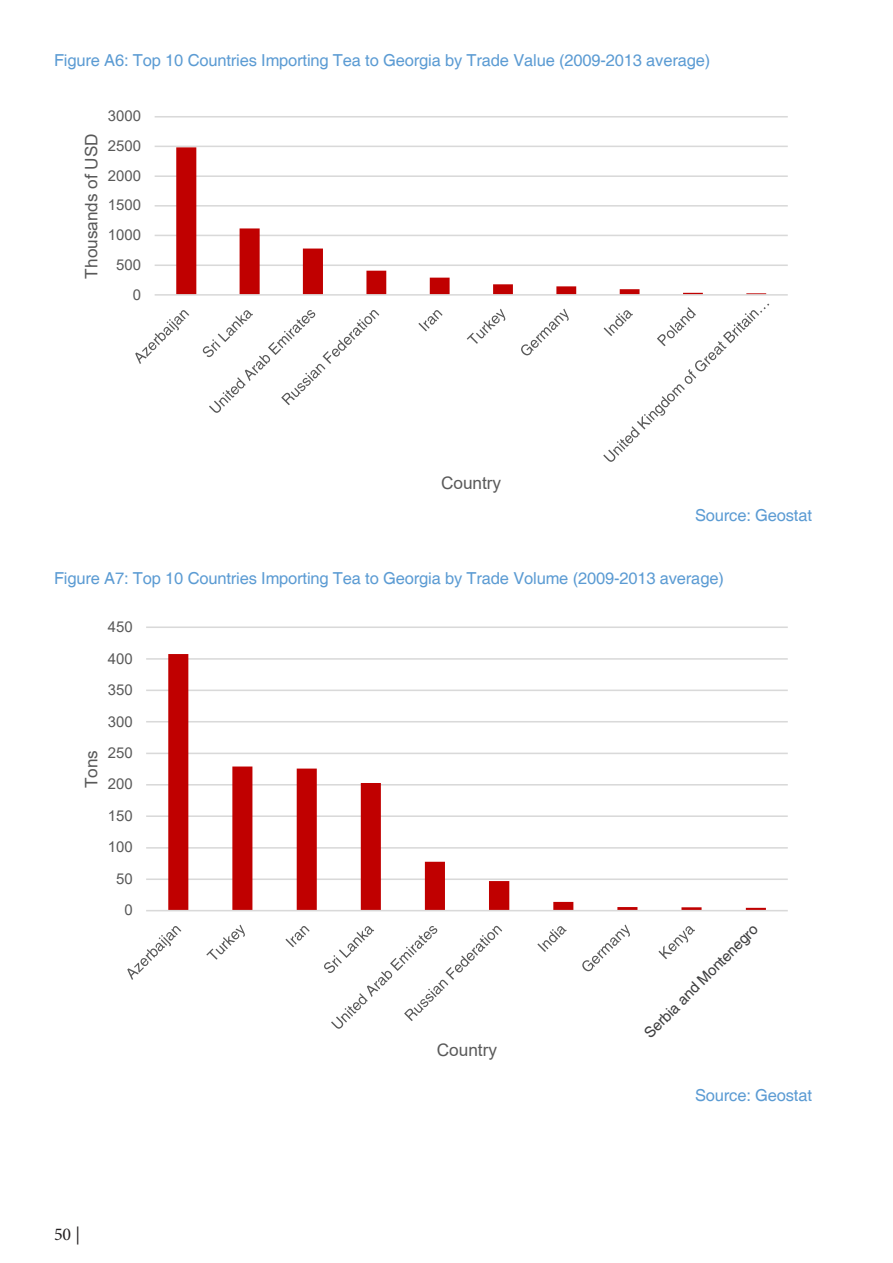
<style>
.page{position:relative;width:893px;height:1263px;background:#fff}
.page>*{position:absolute;margin:0;border:0;box-sizing:border-box;transform-origin:0 0}
.t1{font:18px "Minion Pro";color:#231f20}
.t2{font:17.25px "Arial";letter-spacing:-.005em;color:#595959}
.t3{font:16.5px "Helvetica";letter-spacing:-.01em;color:#5b9bd3}
.t4{font:15px "Arial";letter-spacing:-.005em;color:#595959}
.t5{font:15px "Helvetica";color:#3e3e3f}
</style>
<div class="page">
<svg style="left:127px;top:626px;width:661px;height:403px"></svg>
<svg style="left:582px;top:917px;width:184px;height:112px"></svg>
<svg style="left:135px;top:116px;width:653px;height:346px"></svg>
<p class="t3" style="left:54px;top:51px;width:658px">Figure A6: Top 10 Countries Importing Tea to Georgia by Trade Value (2009-2013 average)</p>
<p class="t2" style="left:80px;top:279px;width:147px;rotate:-90deg">Thousands of USD</p>
<p class="t4" style="left:108px;top:106px;width:35px">3000</p>
<p class="t4" style="left:108px;top:136px;width:35px">2500</p>
<p class="t4" style="left:108px;top:165px;width:35px">2000</p>
<p class="t4" style="left:108px;top:195px;width:35px">1500</p>
<p class="t4" style="left:108px;top:225px;width:35px">1000</p>
<p class="t4" style="left:116px;top:254px;width:27px">500</p>
<p class="t4" style="left:133px;top:284px;width:10px">0</p>
<p class="t2" style="left:441px;top:471px;width:62px">Country</p>
<p class="t3" style="left:695px;top:506px;width:118px">Source: Geostat</p>
<p class="t3" style="left:54px;top:569px;width:671px">Figure A7: Top 10 Countries Importing Tea to Georgia by Trade Volume (2009-2013 average)</p>
<p class="t4" style="left:108px;top:616px;width:27px">450</p>
<p class="t4" style="left:108px;top:648px;width:27px">400</p>
<p class="t4" style="left:108px;top:679px;width:27px">350</p>
<p class="t2" style="left:80px;top:788px;width:40px;rotate:-90deg">Tons</p>
<p class="t4" style="left:108px;top:711px;width:27px">300</p>
<p class="t4" style="left:108px;top:742px;width:27px">250</p>
<p class="t4" style="left:108px;top:774px;width:27px">200</p>
<p class="t4" style="left:108px;top:805px;width:27px">150</p>
<p class="t4" style="left:108px;top:837px;width:27px">100</p>
<p class="t4" style="left:116px;top:868px;width:18px">50</p>
<p class="t4" style="left:125px;top:900px;width:10px">0</p>
<p class="t1" style="left:54px;top:1222px;width:28px">50 |</p>
<p class="t2" style="left:437px;top:1038px;width:62px">Country</p>
<p class="t5" style="left:641px;top:1029px;width:155px;rotate:-45deg">Serbia and Montenegro</p>
<p class="t3" style="left:695px;top:1086px;width:118px">Source: Geostat</p>
</div>
